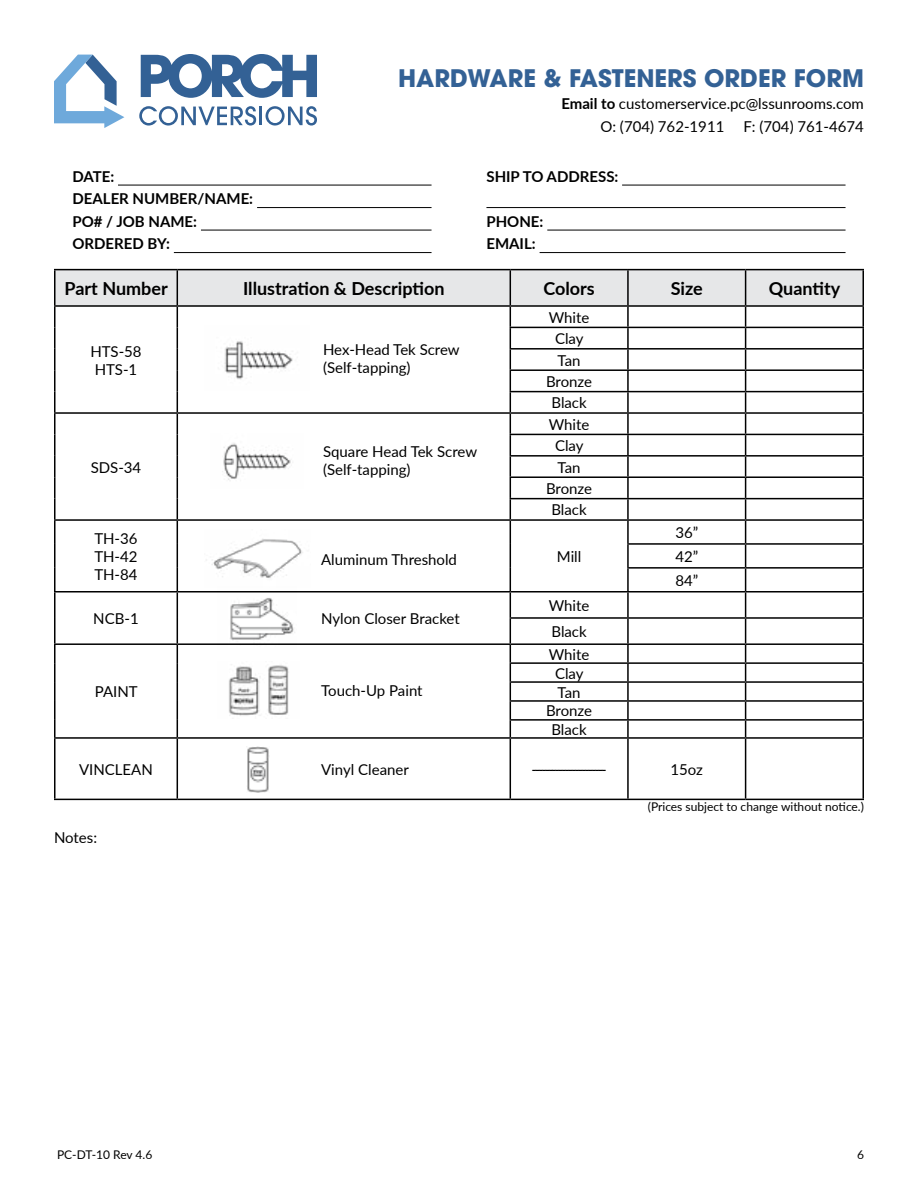
<style>
.page{position:relative;width:918px;height:1188px;background:#fff}
.page>*{position:absolute;margin:0;border:0;box-sizing:border-box;transform-origin:0 0}
.t1{font:700 24px "ITC Avant Garde Pro";color:#336195}
.t2{font:700 18px "Lato";color:#000}
.t3{font:15px/21.5px "Lato";color:#000}
.t4{font:700 15px/22.5px "Lato";color:#000}
.t5{font:12px "Lato";color:#000}
.s1{font-weight:700}
</style>
<div class="page">
<hr style="left:54px;top:269px;width:123px;height:1px;background:#000">
<hr style="left:177px;top:269px;width:333px;height:1px;background:#000">
<hr style="left:510px;top:269px;width:118px;height:1px;background:#000">
<hr style="left:628px;top:269px;width:118px;height:1px;background:#000">
<hr style="left:746px;top:269px;width:118px;height:1px;background:#000">
<svg style="left:54px;top:270px;width:810px;height:467px"></svg>
<hr style="left:54px;top:737px;width:123px;height:2px;background:#000">
<hr style="left:54px;top:739px;width:2px;height:60px;background:#000">
<hr style="left:177px;top:737px;width:333px;height:2px;background:#000">
<hr style="left:177px;top:739px;width:1px;height:60px;background:#000">
<hr style="left:510px;top:737px;width:118px;height:2px;background:#000">
<hr style="left:510px;top:739px;width:1px;height:60px;background:#000">
<hr style="left:628px;top:737px;width:118px;height:2px;background:#000">
<hr style="left:627px;top:739px;width:2px;height:60px;background:#000">
<hr style="left:746px;top:737px;width:118px;height:2px;background:#000">
<hr style="left:745px;top:739px;width:1px;height:60px;background:#000">
<hr style="left:862px;top:739px;width:2px;height:60px;background:#000">
<hr style="left:54px;top:799px;width:123px;height:1px;background:#000">
<hr style="left:177px;top:799px;width:333px;height:1px;background:#000">
<hr style="left:510px;top:799px;width:118px;height:1px;background:#000">
<hr style="left:628px;top:799px;width:118px;height:1px;background:#000">
<hr style="left:746px;top:799px;width:118px;height:1px;background:#000">
<svg style="left:141px;top:54px;width:176px;height:44px"></svg>
<svg style="left:139px;top:106px;width:178px;height:20px"></svg>
<svg style="left:54px;top:55px;width:70px;height:73px"></svg>
<hr style="left:622px;top:185px;width:224px;height:1px;background:#000">
<hr style="left:486px;top:207px;width:360px;height:1px;background:#000">
<hr style="left:547px;top:230px;width:299px;height:1px;background:#000">
<hr style="left:540px;top:252px;width:306px;height:1px;background:#000">
<hr style="left:118px;top:185px;width:314px;height:1px;background:#000">
<hr style="left:257px;top:207px;width:175px;height:1px;background:#000">
<hr style="left:201px;top:230px;width:231px;height:1px;background:#000">
<hr style="left:174px;top:252px;width:258px;height:1px;background:#000">
<img style="left:204px;top:325px;width:105px;height:65px">
<img style="left:210px;top:434px;width:94px;height:55px">
<img style="left:204px;top:530px;width:107px;height:57px">
<img style="left:217px;top:587px;width:79px;height:62px">
<img style="left:217px;top:661px;width:82px;height:58px">
<img style="left:247px;top:746px;width:22px;height:46px">
<p class="t4" style="left:72px;top:164px;width:182px">DATE:<br>DEALER NUMBER/NAME:<br>PO# / JOB NAME:<br>ORDERED BY:</p>
<h1 class="t1" style="left:398px;top:62px;width:467px">HARDWARE &amp; FASTENERS ORDER FORM</h1>
<p class="t3" style="left:600px;top:92px;width:265px;line-height:22.5px;text-indent:-39px"><span class="s1">Email to</span> customerservice.pc@lssunrooms.com<br>O: (704) 762-1911</p>
<p class="t3" style="left:744px;top:115px;width:122px">F: (704) 761-4674</p>
<p class="t4" style="left:486px;top:164px;width:133px">SHIP TO ADDRESS:</p>
<p class="t4" style="left:486px;top:209px;width:58px">PHONE:<br>EMAIL:</p>
<p class="t2" style="left:65px;top:275px;width:105px">Part Number</p>
<p class="t2" style="left:243px;top:275px;width:203px">Illustration &amp; Description</p>
<p class="t2" style="left:543px;top:275px;width:53px">Colors</p>
<p class="t2" style="left:671px;top:275px;width:34px">Size</p>
<p class="t2" style="left:769px;top:275px;width:73px">Quantity</p>
<p class="t3" style="left:90px;top:341px;width:53px;line-height:18px">HTS-58<br>HTS-1</p>
<p class="t3" style="left:91px;top:456px;width:52px">SDS-34</p>
<p class="t3" style="left:94px;top:529px;width:45px;line-height:18px;text-align:justify">TH-36<br>TH-42<br>TH-84</p>
<p class="t3" style="left:93px;top:607px;width:47px">NCB-1</p>
<p class="t3" style="left:95px;top:680px;width:44px">PAINT</p>
<p class="t3" style="left:323px;top:340px;width:138px;line-height:18px">Hex-Head Tek Screw (Self-tapping)</p>
<p class="t3" style="left:323px;top:442px;width:156px;line-height:18px">Square Head Tek Screw (Self-tapping)</p>
<p class="t3" style="left:321px;top:548px;width:137px">Aluminum Threshold</p>
<p class="t3" style="left:321px;top:607px;width:140px">Nylon Closer Bracket</p>
<p class="t3" style="left:321px;top:679px;width:103px">Touch-Up Paint</p>
<p class="t3" style="left:546px;top:306px;width:48px;text-align:center">White<br>Clay<br>Tan<br>Bronze<br>Black</p>
<p class="t3" style="left:546px;top:413px;width:48px;text-align:center">White<br>Clay<br>Tan<br>Bronze<br>Black</p>
<p class="t3" style="left:557px;top:545px;width:26px">Mill</p>
<p class="t3" style="left:549px;top:592px;width:42px;line-height:26.2px">White<br>Black</p>
<p class="t3" style="left:546px;top:644px;width:48px;line-height:18.8px;text-align:center">White<br>Clay<br>Tan<br>Bronze<br>Black</p>
<p class="t3" style="left:675px;top:520px;width:24px;line-height:23.9px;text-align:justify">36” 42” 84”</p>
<p class="t3" style="left:79px;top:758px;width:75px">VINCLEAN</p>
<p class="t3" style="left:531px;top:758px;width:77px">----------------------</p>
<p class="t3" style="left:670px;top:758px;width:34px">15oz</p>
<p class="t3" style="left:321px;top:758px;width:89px">Vinyl Cleaner</p>
<p class="t3" style="left:54px;top:826px;width:45px">Notes:</p>
<p class="t5" style="left:648px;top:798px;width:218px">(Prices subject to change without notice.)</p>
<p class="t5" style="left:57px;top:1146px;width:97px">PC-DT-10 Rev 4.6</p>
<p class="t5" style="left:857px;top:1146px;width:8px">6</p>
</div>
